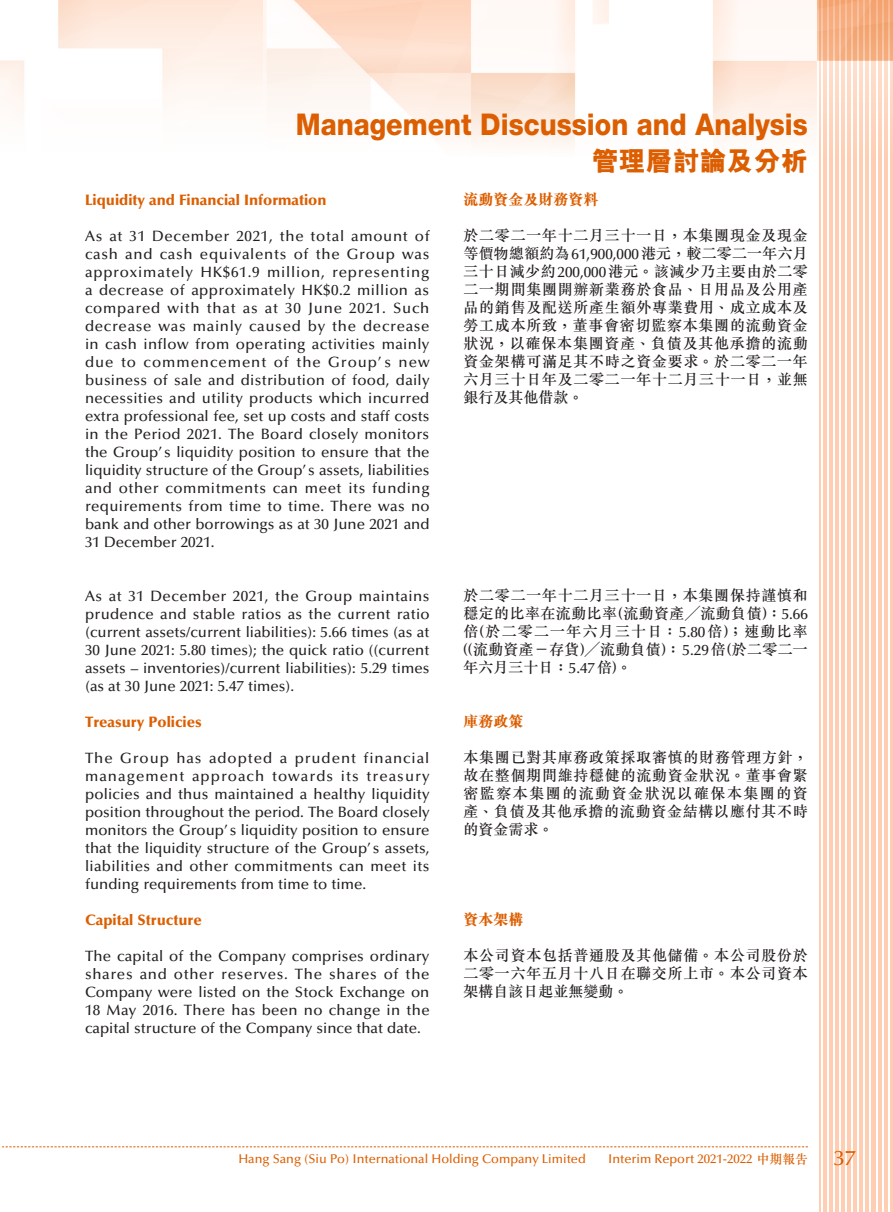
<style>
.page{position:relative;width:893px;height:1212px;background:#fff}
.page>*{position:absolute;margin:0;border:0;box-sizing:border-box;transform-origin:0 0}
.t1{font:800 30px "Helvetica Neue LT Std";color:#dc5e00;scale:.9 1}
.t2{font:800 27px "M Hei HK";color:#dc5e00}
.t3{font:500 15px/18px "Optima LT Std";color:#231f20;text-align:justify}
.t4{font:500 15px/18px "M Sung HK";letter-spacing:.05em;color:#231f20;text-align:justify}
.t5{font:900 15px "Optima LT Std";color:#dc5e00}
.t6{font:500 15px "M Sung HK";letter-spacing:.015em;color:#231f20}
.t7{font:500 15px "M Sung HK";letter-spacing:.025em;color:#231f20}
.t8{font:500 15px "M Sung HK";letter-spacing:.08em;color:#231f20}
.t9{font:800 15px "M Sung HK";color:#dc5e00}
.t10{font:500 12.75px "Optima LT Std";color:#dc5e00}
.s1{font-family:"Optima LT Std"}
.s2{font-family:"M Sung HK"}
.s3{font-size:21px}
</style>
<div class="page">
<div style="left:819px;top:0;width:74px;height:1212px;background:#ffceb2"></div>
<hr style="left:821px;top:0;width:1px;height:1212px;background:#fff">
<hr style="left:827px;top:0;width:2px;height:1212px;background:#fff">
<hr style="left:833px;top:0;width:2px;height:1212px;background:#fff">
<hr style="left:839px;top:0;width:2px;height:1212px;background:#fff">
<hr style="left:845px;top:0;width:2px;height:1212px;background:#fff">
<hr style="left:851px;top:0;width:2px;height:1212px;background:#fff">
<hr style="left:857px;top:0;width:2px;height:1212px;background:#fff">
<hr style="left:864px;top:0;width:1px;height:1212px;background:#fff">
<hr style="left:870px;top:0;width:1px;height:1212px;background:#fff">
<hr style="left:876px;top:0;width:1px;height:1212px;background:#fff">
<hr style="left:882px;top:0;width:1px;height:1212px;background:#fff">
<hr style="left:888px;top:0;width:1px;height:1212px;background:#fff">
<img style="left:0;top:0;width:264px;height:112px">
<img style="left:264px;top:0;width:629px;height:281px">
<svg style="left:2px;top:1146px;width:806px;height:1px"></svg>
<h1 class="t1" style="left:296px;top:107px;width:571px">Management Discussion and Analysis</h1>
<h2 class="t2" style="left:592px;top:143px;width:217px">管理層討論及分析</h2>
<p class="t5" style="left:85px;top:191px;width:243px">Liquidity and Financial Information</p>
<p class="t3" style="left:85px;top:227px;width:346px">As at 31 December 2021, the total amount of cash and cash equivalents of the Group was approximately HK$61.9 million, representing a decrease of approximately HK$0.2 million as compared with that as at 30 June 2021. Such decrease was mainly caused by the decrease in cash inflow from operating activities mainly due to commencement of the Group’ s new business of sale and distribution of food, daily necessities and utility products which incurred extra professional fee, set up costs and staff costs in the Period 2021. The Board closely monitors the Group’ s liquidity position to ensure that the liquidity structure of the Group’s assets, liabilities and other commitments can meet its funding requirements from time to time. There was no bank and other borrowings as at 30 June 2021 and 31 December 2021.</p>
<p class="t9" style="left:463px;top:189px;width:136px">流動資金及財務資料</p>
<p class="t4" style="left:463px;top:226px;width:346px">於二零二一年十二月三十一日，本集團現金及現金等價物總額約為<span class="s1">61,900,000</span>港元，較二零二一年六月三十日減少約<span class="s1">200,000</span>港元。該減少乃主要由於二零二一期間集團開辦新業務於食品、日用品及公用產品的銷售及配送所產生額外專業費用、成立成本及勞工成本所致，董事會密切監察本集團的流動資金狀況，以確保本集團資產、負債及其他承擔的流動資金架構可滿足其不時之資金要求。於二零二一年六月三十日年及二零二一年十二月三十一日，並無銀行及其他借款。</p>
<p class="t3" style="left:85px;top:587px;width:346px">As at 31 December 2021, the Group maintains prudence and stable ratios as the current ratio (current assets/current liabilities): 5.66 times (as at 30 June 2021: 5.80 times); the quick ratio ((current assets – inventories)/current liabilities): 5.29 times (as at 30 June 2021: 5.47 times).</p>
<p class="t5" style="left:85px;top:713px;width:118px">Treasury Policies</p>
<p class="t3" style="left:85px;top:749px;width:346px">The Group has adopted a prudent financial management approach towards its treasury policies and thus maintained a healthy liquidity position throughout the period. The Board closely monitors the Group’ s liquidity position to ensure that the liquidity structure of the Group’ s assets, liabilities and other commitments can meet its funding requirements from time to time.</p>
<p class="t5" style="left:85px;top:911px;width:118px">Capital Structure</p>
<p class="t3" style="left:85px;top:947px;width:346px">The capital of the Company comprises ordinary shares and other reserves. The shares of the Company were listed on the Stock Exchange on 18 May 2016. There has been no change in the capital structure of the Company since that date.</p>
<p class="t4" style="left:463px;top:586px;width:346px">於二零二一年十二月三十一日，本集團保持謹慎和</p>
<p class="t7" style="left:463px;top:603px;width:346px">穩定的比率在流動比率（流動資產╱流動負債）：<span class="s1">5.66</span></p>
<p class="t8" style="left:463px;top:621px;width:346px">倍（於二零二一年六月三十日： <span class="s1">5.80</span>倍）；速動比率</p>
<p class="t6" style="left:455px;top:639px;width:355px">（（流動資產－存貨）╱流動負債）： <span class="s1">5.29</span>倍（於二零二一</p>
<p class="t4" style="left:463px;top:658px;width:170px">年六月三十日： <span class="s1">5.47</span>倍）。</p>
<p class="t9" style="left:463px;top:711px;width:61px">庫務政策</p>
<p class="t4" style="left:463px;top:748px;width:346px">本集團已對其庫務政策採取審慎的財務管理方針，故在整個期間維持穩健的流動資金狀況。董事會緊密監察本集團的流動資金狀況以確保本集團的資產、負債及其他承擔的流動資金結構以應付其不時的資金需求。</p>
<p class="t9" style="left:463px;top:909px;width:61px">資本架構</p>
<p class="t4" style="left:463px;top:946px;width:346px">本公司資本包括普通股及其他儲備。本公司股份於二零一六年五月十八日在聯交所上市。本公司資本架構自該日起並無變動。</p>
<p class="t10" style="left:238px;top:1152px;width:349px">Hang Sang (Siu Po) International Holding Company Limited</p>
<p class="t10" style="left:608px;top:1152px;width:249px">Interim Report 2021-2022 <span class="s2">中期報告</span> <span class="s3">37</span></p>
</div>
